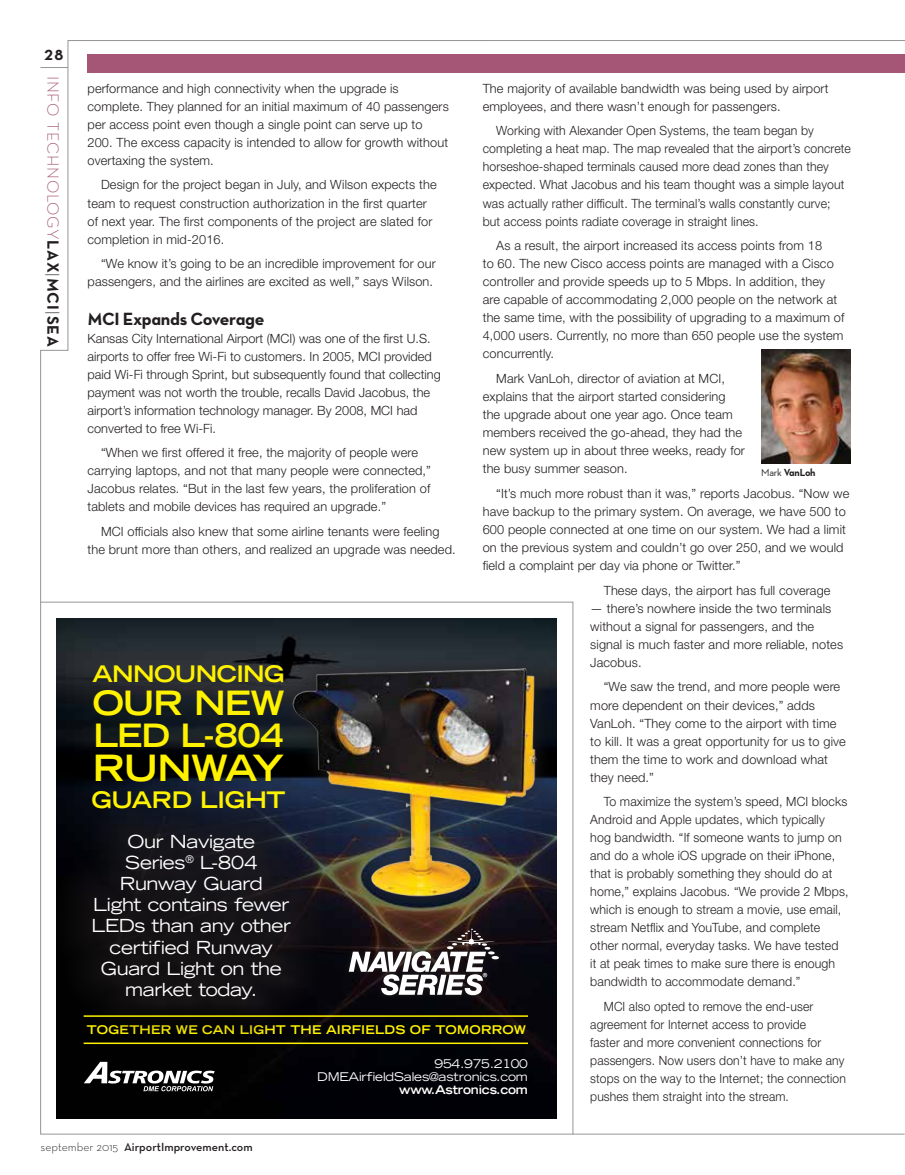
<style>
.page{position:relative;width:905px;height:1175px;background:#fff}
.page>*{position:absolute;margin:0;border:0;box-sizing:border-box;transform-origin:0 0}
.t1{font:700 expanded 36.3px "Trade Gothic LH";letter-spacing:-.035em;color:#fff200}
.t2{font:700 expanded 33.6px "Trade Gothic LH";letter-spacing:-.035em;color:#fff200}
.t3{font:700 expanded 32.25px "Trade Gothic LH";letter-spacing:-.02em;color:#fff200}
.t4{font:700 expanded 22.8px "Trade Gothic LH";letter-spacing:-.025em;color:#fff200}
.t5{font:expanded 18px/21px "Trade Gothic LH";letter-spacing:-.025em;color:#fff;text-align:center}
.t6{font:18px "Neutraface Text Bold Alt";letter-spacing:-.02em;color:#231f20}
.t7{font:300 16.5px "Neutraface Text";letter-spacing:.045em;color:#a55575}
.t8{font:15px "Neutraface Text Bold Alt";color:#231f20}
.t9{font:300 12.75px/18px "Helvetica Neue LT Std";letter-spacing:.01em;color:#231f20}
.t10{font:300 12.75px/18px "Helvetica Neue LT Std";letter-spacing:.01em;color:#231f20;scale:.96 1}
.t11{font:300 12.75px/18px "Helvetica Neue LT Std";letter-spacing:.01em;color:#231f20;scale:.95 1}
.t12{font:expanded 12px/12.8px "Trade Gothic LH";letter-spacing:-.015em;color:#fff;text-align:right}
.t13{font:700 expanded 12px "Trade Gothic LH";letter-spacing:.015em;color:#fff200}
.t14{font:12px "Neutraface Text Demi Alt";color:#231f20}
.t15{font:700 expanded 12px "Trade Gothic LH";letter-spacing:-.015em;color:#fff}
.t16{font:10.5px "Neutraface Text Bold Alt";letter-spacing:-.02em;color:#231f20;scale:.96 1}
.s1{font-family:"Neutraface Text Bold Alt";font-weight:400;color:#231f20}
.s2{color:#231f20}
.s3{font-family:"Neutraface Text"}
.s4{font-family:"Neutraface Text Light Alt"}
</style>
<div class="page">
<svg style="left:40px;top:67px;width:28px;height:1px"></svg>
<div style="left:88px;top:54px;width:816px;height:19px;background:#a55575"></div>
<img style="left:761px;top:349px;width:89px;height:114px">
<svg style="left:40px;top:601px;width:533px;height:534px;background:#3b3a39"></svg>
<p class="t8" style="left:45px;top:45px;width:20px">28</p>
<p class="t7" style="left:64px;top:76px;width:272px;rotate:90deg">INFO TECHNOLOGY<span class="s1">LAX</span><span class="s2">|</span><span class="s1">MCI</span><span class="s2">|</span><span class="s1">SEA</span></p>
<p class="t9" style="left:88px;top:79px;width:363px">performance and high connectivity when the upgrade is complete. They planned for an initial maximum of 40 passengers per access point even though a single point can serve up to 200. The excess capacity is intended to allow for growth without overtaxing the system.</p>
<p class="t9" style="left:88px;top:176px;width:350px;text-indent:14px">Design for the project began in July, and Wilson expects the team to request construction authorization in the first quarter of next year. The first components of the project are slated for completion in mid-2016.</p>
<p class="t9" style="left:88px;top:254px;width:350px;text-align:right">“We know it’s going to be an incredible improvement for our passengers, and the airlines are excited as well,” says Wilson.</p>
<h3 class="t6" style="left:88px;top:307px;width:178px">MCI Expands Coverage</h3>
<p class="t9" style="left:88px;top:329px;width:355px">Kansas City International Airport (MCI) was one of the first U.S. airports to offer free Wi-Fi to customers. In 2005, MCI provided paid Wi-Fi through Sprint, but subsequently found that collecting payment was not worth the trouble, recalls David Jacobus, the airport’s information technology manager. By 2008, MCI had converted to free Wi-Fi.</p>
<p class="t9" style="left:88px;top:443px;width:345px;text-indent:14px">“When we first offered it free, the majority of people were carrying laptops, and not that many people were connected,” Jacobus relates. “But in the last few years, the proliferation of tablets and mobile devices has required an upgrade.”</p>
<p class="t9" style="left:88px;top:522px;width:369px;text-align:center">MCI officials also knew that some airline tenants were feeling<br>the brunt more than others, and realized an upgrade was needed.</p>
<p class="t9" style="left:483px;top:79px;width:347px">The majority of available bandwidth was being used by airport employees, and there wasn’t enough for passengers.</p>
<p class="t10" style="left:483px;top:122px;width:385px;text-indent:14px">Working with Alexander Open Systems, the team began by completing a heat map. The map revealed that the airport’s concrete horseshoe-shaped terminals caused more dead zones than they expected. What Jacobus and his team thought was a simple layout was actually rather difficult. The terminal’s walls constantly curve; but access points radiate coverage in straight lines.</p>
<p class="t9" style="left:483px;top:236px;width:363px;text-indent:14px">As a result, the airport increased its access points from 18<br>to 60. The new Cisco access points are managed with a Cisco controller and provide speeds up to 5 Mbps. In addition, they are capable of accommodating 2,000 people on the network at the same time, with the possibility of upgrading to a maximum of 4,000 users. Currently, no more than 650 people use the system concurrently.</p>
<p class="t9" style="left:483px;top:369px;width:264px;text-indent:14px">Mark VanLoh, director of aviation at MCI, explains that the airport started considering the upgrade about one year ago. Once team members received the go-ahead, they had the new system up in about three weeks, ready for the busy summer season.</p>
<p class="t9" style="left:483px;top:484px;width:368px;text-indent:14px">“It’s much more robust than it was,” reports Jacobus. “Now we have backup to the primary system. On average, we have 500 to 600 people connected at one time on our system. We had a limit on the previous system and couldn’t go over 250, and we would field a complaint per day via phone or Twitter.”</p>
<p class="t9" style="left:603px;top:581px;width:228px">These days, the airport has full coverage</p>
<p class="t9" style="left:590px;top:599px;width:254px">— there’s nowhere inside the two terminals without a signal for passengers, and the signal is much faster and more reliable, notes Jacobus.</p>
<p class="t9" style="left:590px;top:677px;width:257px;text-indent:14px">“We saw the trend, and more people were more dependent on their devices,” adds VanLoh. “They come to the airport with time to kill. It was a great opportunity for us to give them the time to work and download what they need.”</p>
<p class="t9" style="left:590px;top:792px;width:260px;text-indent:14px">To maximize the system’s speed, MCI blocks Android and Apple updates, which typically<br>hog bandwidth. “If someone wants to jump on and do a whole iOS upgrade on their iPhone, that is probably something they should do at home,” explains Jacobus. “We provide 2 Mbps, which is enough to stream a movie, use email, stream Netflix and YouTube, and complete other normal, everyday tasks. We have tested<br>it at peak times to make sure there is enough bandwidth to accommodate demand.”</p>
<p class="t11" style="left:590px;top:997px;width:271px;text-indent:14px">MCI also opted to remove the end-user agreement for Internet access to provide<br>faster and more convenient connections for passengers. Now users don’t have to make any stops on the way to the Internet; the connection pushes them straight into the stream.</p>
<p class="t16" style="left:761px;top:466px;width:58px"><span class="s3">Mark</span> VanLoh</p>
<h3 class="t4" style="left:93px;top:659px;width:193px">ANNOUNCING</h3>
<h2 class="t2" style="left:92px;top:681px;width:194px">OUR NEW</h2>
<h3 class="t3" style="left:93px;top:714px;width:192px">LED L-804</h3>
<h1 class="t1" style="left:93px;top:744px;width:193px">RUNWAY</h1>
<h3 class="t4" style="left:91px;top:785px;width:196px">GUARD LIGHT</h3>
<h3 class="t5" style="left:92px;top:831px;width:201px">Our Navigate<br>Series<sup>®</sup> L-804<br>Runway Guard<br>Light contains fewer<br>LEDs than any other certified Runway<br>Guard Light on the market today.</h3>
<p class="t13" style="left:87px;top:1021px;width:441px">TOGETHER WE CAN LIGHT THE AIRFIELDS OF TOMORROW</p>
<p class="t12" style="left:317px;top:1057px;width:212px">954.975.2100<br>DMEAirfieldSales@astronics.com</p>
<p class="t15" style="left:399px;top:1081px;width:130px">www.Astronics.com</p>
<p class="t14" style="left:40px;top:1139px;width:214px"><span class="s4">september 2015</span> AirportImprovement.com</p>
</div>
